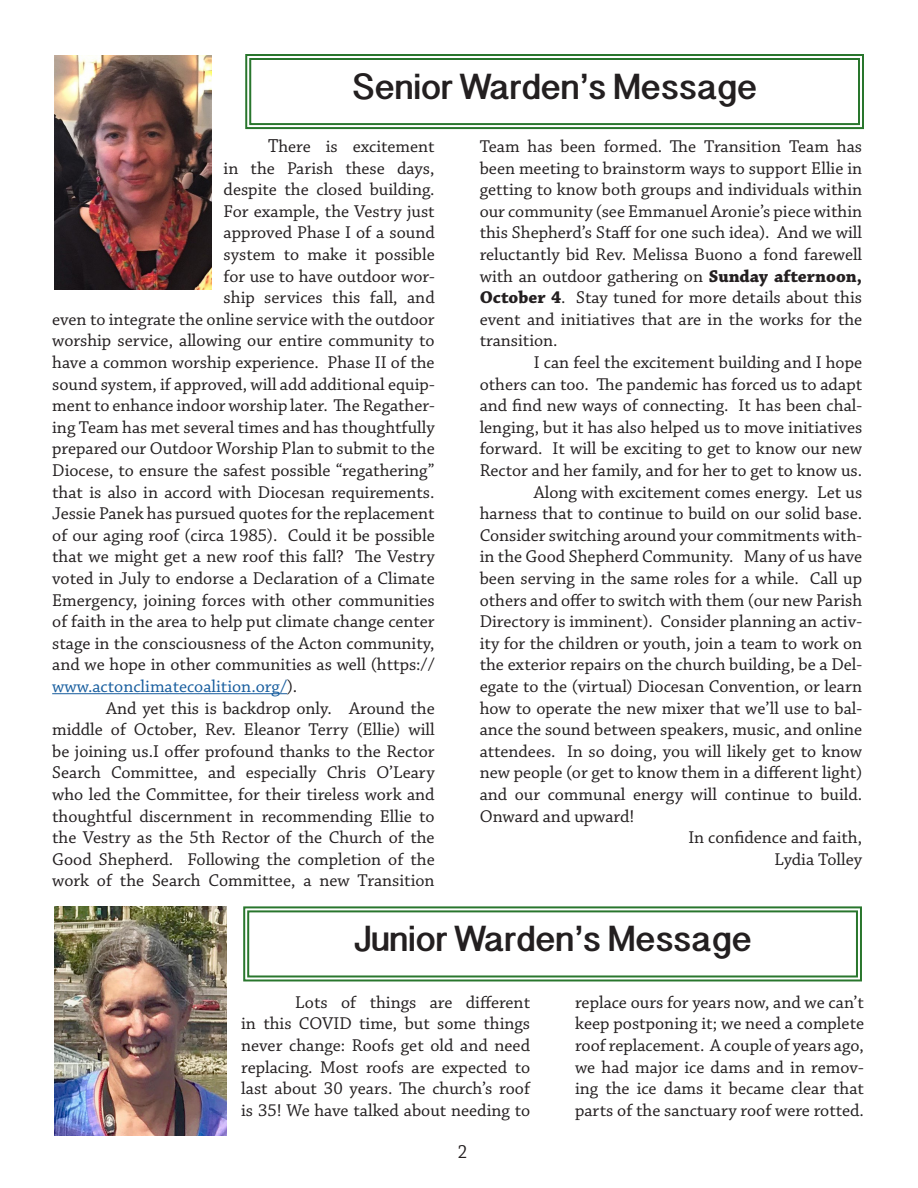
<style>
.page{position:relative;width:918px;height:1188px;background:#fff}
.page>*{position:absolute;margin:0;border:0;box-sizing:border-box;transform-origin:0 0}
.t1{font:700 36px "Devanagari Sangam MN";color:#231f20}
.t2{font:19.8px "Chaparral Pro";color:#231f20;scale:.91 1}
.t3{font:18px/21.6px "Chaparral Pro";color:#231f20;text-align:justify}
.t4{font:18px "Chaparral Pro";color:#175d9e}
.s1{font-size:19.8px}
.s2{color:#231f20}
.s3{font-weight:700}
</style>
<div class="page">
<svg style="left:245px;top:54px;width:619px;height:76px"></svg>
<div style="left:249px;top:58px;width:611px;height:67px;border:2px solid #29762d"></div>
<hr style="left:52px;top:693px;width:235px;height:1px;background:#175d9e">
<img style="left:54px;top:56px;width:158px;height:233px">
<svg style="left:243px;top:906px;width:619px;height:76px"></svg>
<div style="left:247px;top:910px;width:611px;height:67px;border:2px solid #29762d"></div>
<img style="left:54px;top:906px;width:172px;height:229px">
<p class="t1" style="left:352px;top:65px;width:406px">Senior Warden’s Message</p>
<p class="t3" style="left:268px;top:136px;width:168px"><span class="s1">T</span>here is excitement</p>
<p class="t3" style="left:224px;top:158px;width:213px">in the Parish these days,</p>
<p class="t3" style="left:224px;top:179px;width:213px">despite the closed building.</p>
<p class="t3" style="left:224px;top:201px;width:213px">For example, the Vestry just</p>
<p class="t3" style="left:224px;top:223px;width:213px">approved Phase I of a sound</p>
<p class="t3" style="left:224px;top:244px;width:213px">system to make it possible</p>
<p class="t3" style="left:224px;top:266px;width:213px">for use to have outdoor wor-</p>
<p class="t3" style="left:224px;top:287px;width:213px">ship services this fall, and</p>
<p class="t3" style="left:52px;top:309px;width:384px">even to integrate the online service with the outdoor</p>
<p class="t3" style="left:52px;top:331px;width:384px">worship service, allowing our entire community to</p>
<p class="t3" style="left:52px;top:352px;width:384px">have a common worship experience. Phase II of the</p>
<p class="t3" style="left:52px;top:374px;width:384px">sound system, if approved, will add additional equip-</p>
<p class="t3" style="left:52px;top:395px;width:384px">ment to enhance indoor worship later. The Regather-</p>
<p class="t3" style="left:52px;top:417px;width:384px">ing Team has met several times and has thoughtfully</p>
<p class="t3" style="left:52px;top:439px;width:384px">prepared our Outdoor Worship Plan to submit to the</p>
<p class="t3" style="left:52px;top:460px;width:384px">Diocese, to ensure the safest possible “regathering”</p>
<p class="t3" style="left:52px;top:482px;width:384px">that is also in accord with Diocesan requirements.</p>
<p class="t3" style="left:52px;top:503px;width:384px">Jessie Panek has pursued quotes for the replacement</p>
<p class="t3" style="left:52px;top:525px;width:384px">of our aging roof (circa 1985). Could it be possible</p>
<p class="t3" style="left:52px;top:547px;width:384px">that we might get a new roof this fall? The Vestry</p>
<p class="t3" style="left:52px;top:568px;width:384px">voted in July to endorse a Declaration of a Climate</p>
<p class="t3" style="left:52px;top:590px;width:384px">Emergency, joining forces with other communities</p>
<p class="t3" style="left:52px;top:611px;width:384px">of faith in the area to help put climate change center</p>
<p class="t3" style="left:52px;top:633px;width:384px">stage in the consciousness of the Acton community,</p>
<p class="t3" style="left:52px;top:655px;width:384px">and we hope in other communities as well (https://</p>
<p class="t4" style="left:52px;top:676px;width:247px">www.actonclimatecoalition.org/<span class="s2">).</span></p>
<p class="t3" style="left:52px;top:698px;width:384px;text-indent:54px">And yet this is backdrop only. Around the middle of October, Rev. Eleanor Terry (Ellie) will be joining us.I offer profound thanks to the Rector Search Committee, and especially Chris O’Leary who led the Committee, for their tireless work and thoughtful discernment in recommending Ellie to the Vestry as the 5th Rector of the Church of the Good Shepherd. Following the completion of the work of the Search Committee, a new Transition</p>
<p class="t3" style="left:480px;top:136px;width:384px">Team has been formed. The Transition Team has been meeting to brainstorm ways to support Ellie in getting to know both groups and individuals within our community (see Emmanuel Aronie’s piece within this Shepherd’s Staff for one such idea). And we will reluctantly bid Rev. Melissa Buono a fond farewell with an outdoor gathering on <span class="s3">Sunday afternoon, October 4</span>. Stay tuned for more details about this event and initiatives that are in the works for the transition.</p>
<p class="t3" style="left:480px;top:352px;width:384px;text-indent:54px">I can feel the excitement building and I hope others can too. The pandemic has forced us to adapt and find new ways of connecting. It has been chal&shy;lenging, but it has also helped us to move initiatives forward. It will be exciting to get to know our new Rector and her family, and for her to get to know us.</p>
<p class="t3" style="left:480px;top:482px;width:384px;text-indent:54px">Along with excitement comes energy. Let us harness that to continue to build on our solid base.<br>Consider switching around your commitments with&shy;in the Good Shepherd Community. Many of us have been serving in the same roles for a while. Call up others and offer to switch with them (our new Parish Directory is imminent). Consider planning an activ&shy;ity for the children or youth, join a team to work on the exterior repairs on the church building, be a Del&shy;egate to the (virtual) Diocesan Convention, or learn how to operate the new mixer that we’ll use to bal&shy;ance the sound between speakers, music, and online attendees. In so doing, you will likely get to know new people (or get to know them in a different light) and our communal energy will continue to build.<br>Onward and upward!</p>
<p class="t3" style="left:688px;top:827px;width:175px">In confidence and faith,</p>
<p class="t3" style="left:774px;top:849px;width:89px">Lydia Tolley</p>
<p class="t1" style="left:354px;top:918px;width:400px">Junior Warden’s Message</p>
<p class="t3" style="left:241px;top:992px;width:290px;text-indent:54px">Lots of things are different in this COVID time, but some things never change: Roofs get old and need replacing. Most roofs are expected to last about 30 years. The church’s roof is 35! We have talked about needing to</p>
<p class="t3" style="left:575px;top:992px;width:290px">replace ours for years now, and we can’t keep postponing it; we need a complete roof replacement. A couple of years ago, we had major ice dams and in remov&shy;ing the ice dams it became clear that parts of the sanctuary roof were rotted.</p>
<p class="t2" style="left:458px;top:1141px;width:12px">2</p>
</div>
